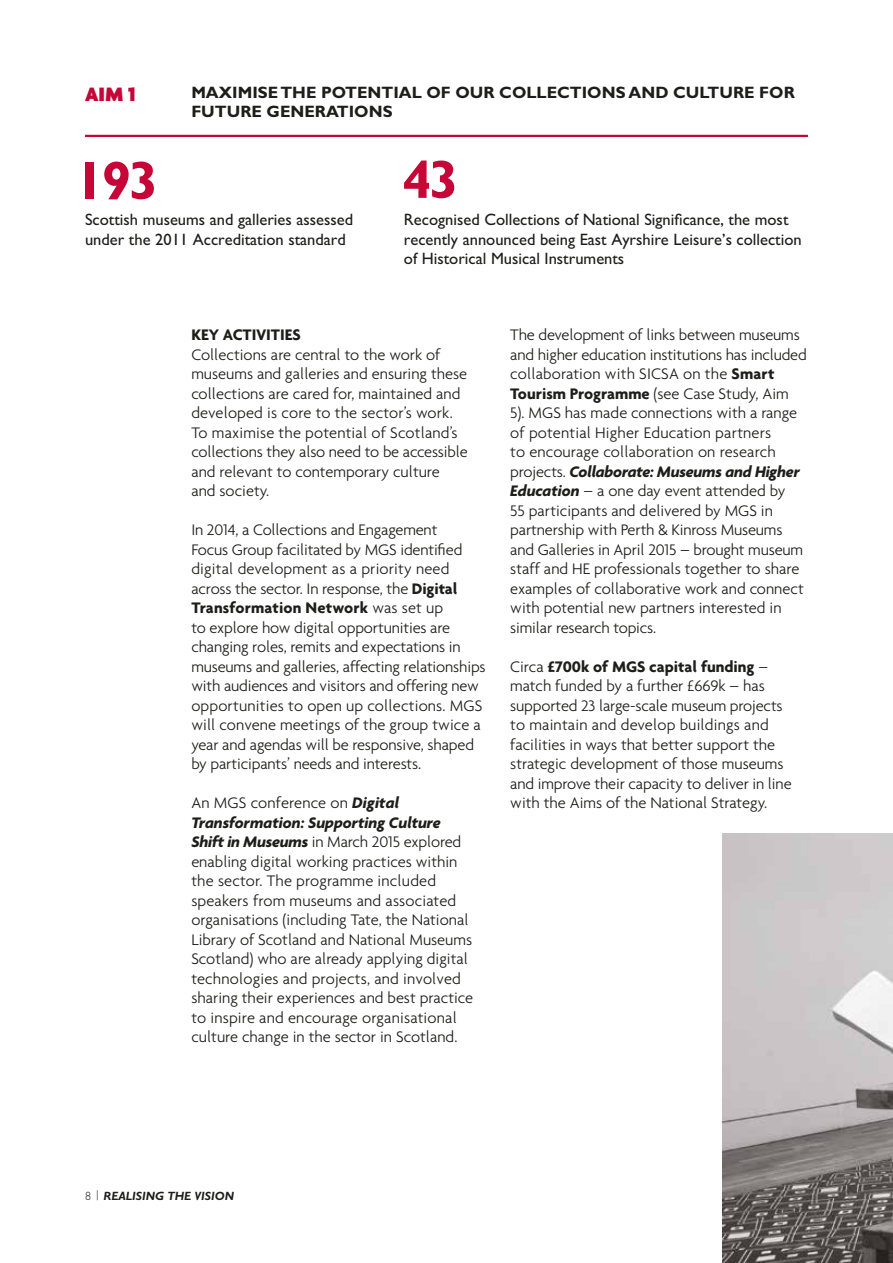
<style>
.page{position:relative;width:893px;height:1263px;background:#fff}
.page>*{position:absolute;margin:0;border:0;box-sizing:border-box;transform-origin:0 0}
.t1{font:700 54px "Gill Sans";color:#c50637}
.t2{font:900 21px "Agenda";color:#c50637}
.t3{font:300 16.5px/19.5px "Agenda";color:#1d1d1b}
.t4{font:16.5px/19.5px "M Gill Sans";color:#1d1d1b}
.t5{font:700 16.5px/19.5px "Gill Sans";color:#1d1d1b}
.t6{font:700 16.5px "Agenda";color:#1d1d1b}
.t7{font:italic 700 12px "M Gill Sans";color:#1d1d1b}
.s1{font-weight:700}
.s2{font-weight:700;font-style:italic}
.s3{font-weight:300;font-style:normal}
</style>
<div class="page">
<hr style="left:85px;top:135px;width:723px;height:2px;background:#c50637">
<img style="left:723px;top:833px;width:170px;height:430px">
<p class="t2" style="left:85px;top:81px;width:52px">AIM 1</p>
<p class="t5" style="left:191px;top:82px;width:605px">MAXIMISE THE POTENTIAL OF OUR COLLECTIONS AND CULTURE FOR<br>FUTURE GENERATIONS</p>
<h1 class="t1" style="left:74px;top:149px;width:86px">193</h1>
<p class="t4" style="left:85px;top:210px;width:270px">Scottish museums and galleries assessed under the 2011 Accreditation standard</p>
<h1 class="t1" style="left:402px;top:148px;width:58px">43</h1>
<p class="t4" style="left:404px;top:210px;width:399px">Recognised Collections of National Significance, the most recently announced being East Ayrshire Leisure’s collection of Historical Musical Instruments</p>
<p class="t6" style="left:191px;top:325px;width:111px">KEY ACTIVITIES</p>
<p class="t3" style="left:191px;top:344px;width:278px">Collections are central to the work of museums and galleries and ensuring these collections are cared for, maintained and developed is core to the sector’s work.<br>To maximise the potential of Scotland’s collections they also need to be accessible and relevant to contemporary culture and society.</p>
<p class="t3" style="left:191px;top:520px;width:296px">In 2014, a Collections and Engagement<br>Focus Group facilitated by MGS identified digital development as a priority need across the sector. In response, the <span class="s1">Digital Transformation Network</span> was set up<br>to explore how digital opportunities are changing roles, remits and expectations in museums and galleries, affecting relationships with audiences and visitors and offering new opportunities to open up collections. MGS will convene meetings of the group twice a year and agendas will be responsive, shaped by participants’ needs and interests.</p>
<p class="t3" style="left:191px;top:793px;width:283px">An MGS conference on <span class="s2">Digital Transformation: Supporting Culture Shift in Museums</span> in March 2015 explored enabling digital working practices within the sector. The programme included speakers from museums and associated organisations (including Tate, the National Library of Scotland and National Museums Scotland) who are already applying digital technologies and projects, and involved sharing their experiences and best practice to inspire and encourage organisational culture change in the sector in Scotland.</p>
<p class="t3" style="left:510px;top:325px;width:298px">The development of links between museums and higher education institutions has included collaboration with SICSA on the <span class="s1">Smart Tourism Programme</span> (see Case Study, Aim 5). MGS has made connections with a range of potential Higher Education partners<br>to encourage collaboration on research projects. <span class="s2">Collaborate: Museums and Higher Education</span> – a one day event attended by<br>55 participants and delivered by MGS in partnership with Perth &amp; Kinross Museums and Galleries in April 2015 – brought museum staff and HE professionals together to share examples of collaborative work and connect with potential new partners interested in similar research topics.</p>
<p class="t3" style="left:510px;top:656px;width:283px">Circa <span class="s1">£700k of MGS capital funding</span> – match funded by a further £669k – has supported 23 large-scale museum projects to maintain and develop buildings and facilities in ways that better support the strategic development of those museums and improve their capacity to deliver in line with the Aims of the National Strategy.</p>
<p class="t7" style="left:85px;top:1189px;width:151px"><span class="s3">8 |</span> REALISING THE VISION</p>
</div>
